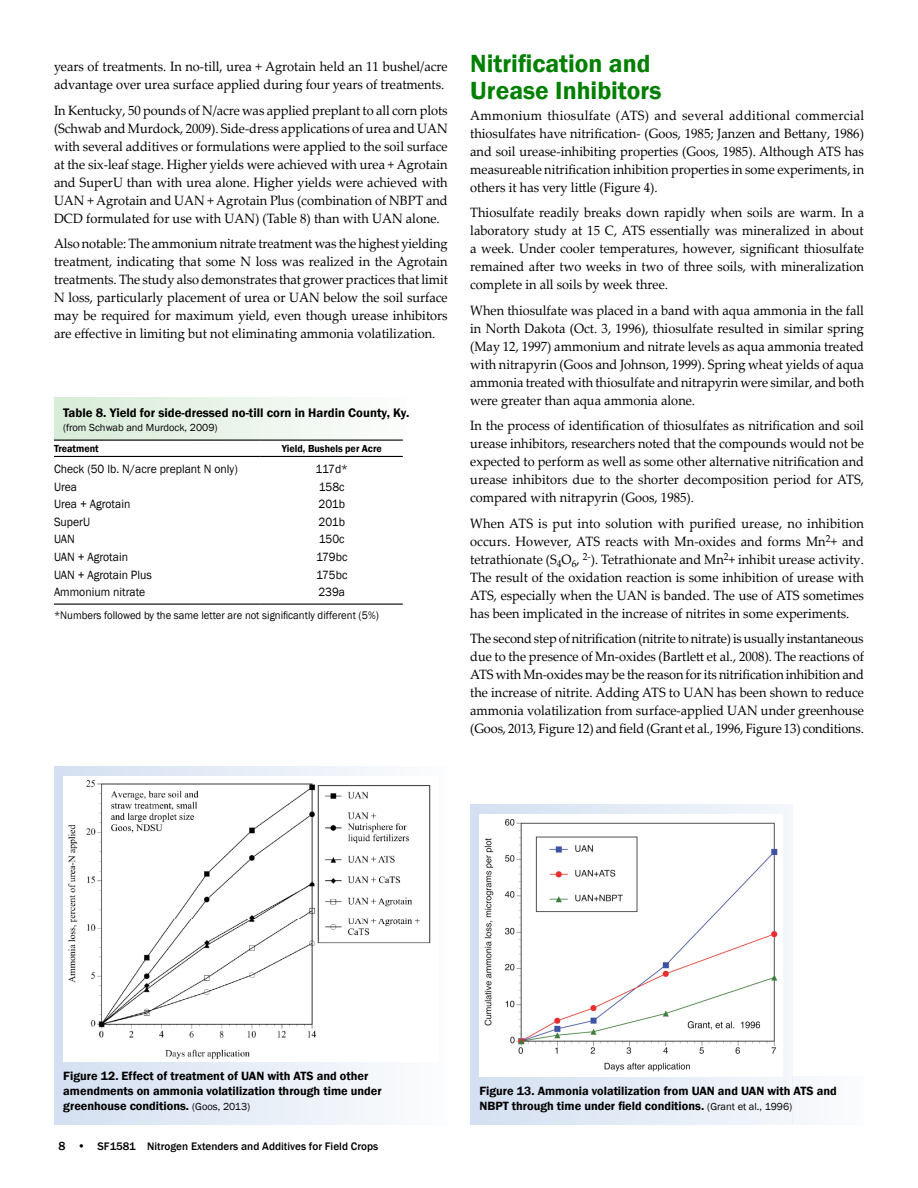
<style>
.page{position:relative;width:918px;height:1188px;background:#fff}
.page>*{position:absolute;margin:0;border:0;box-sizing:border-box;transform-origin:0 0}
.Subhead_1{font:600 25.5px/27px "Franklin Gothic";color:#008000}
._2017_Body_text{font:13.5px/18px "Palatino Linotype";color:#000;text-align:justify;scale:.95 1}
._2017_Table_name{font:600 12.75px "Franklin Gothic";color:#000}
.t1{font:600 12.3px/15px "Franklin Gothic";color:#000}
._2017_Table_text{font:12.3px "Franklin Gothic";color:#000;scale:.95 1}
._2017_Table_footnote{font:11.25px "Franklin Gothic";color:#000;scale:.95 1}
.t2{font:500 11.25px "Franklin Gothic";color:#000}
._2017_Table_headers{font:600 10.5px "Franklin Gothic";color:#000;scale:.95 1}
._2017_Table_name-2{font:10.5px "Franklin Gothic";color:#000}
.t3{font:9.9px "Times New Roman";color:#000}
.t4{font:700 9.3px "Times New Roman";color:#000}
.t5{font:700 9px "Times New Roman";color:#000}
.s1{font-weight:400;font-size:10.5px}
.s2{font-size:12px}
</style>
<div class="page">
<div style="left:54px;top:766px;width:394px;height:359px;background:linear-gradient(to right,#d4e0f1,#fcfdfe)"></div>
<div style="left:54px;top:397px;width:352px;height:43px;background:linear-gradient(to right,#d8ecd8,#fcfdfc)"></div>
<hr style="left:54px;top:440px;width:207px;height:1px;background:#000">
<hr style="left:261px;top:440px;width:142px;height:1px;background:#000">
<hr style="left:54px;top:456px;width:207px;height:1px;background:#000">
<hr style="left:261px;top:456px;width:142px;height:1px;background:#000">
<hr style="left:54px;top:604px;width:207px;height:1px;background:#000">
<hr style="left:261px;top:604px;width:142px;height:1px;background:#000">
<div style="left:63px;top:776px;width:375px;height:285px;background:#fff"></div>
<img style="left:68px;top:780px;width:363px;height:279px">
<div style="left:470px;top:805px;width:322px;height:320px;background:linear-gradient(to right,#d4e0f1,#f3f7fb)"></div>
<div style="left:793px;top:1077px;width:71px;height:48px;background:#f7f9fc"></div>
<div style="left:479px;top:814px;width:304px;height:263px;background:#fff"></div>
<img style="left:484px;top:818px;width:294px;height:254px">
<p class="_2017_Body_text" style="left:54px;top:57px;width:416px">years of treatments. In no-till, urea + Agrotain held an 11 bushel/acre advantage over urea surface applied during four years of treatments.</p>
<p class="_2017_Body_text" style="left:54px;top:101px;width:416px">In Kentucky, 50 pounds of N/acre was applied preplant to all corn plots (Schwab and Murdock, 2009). Side-dress applications of urea and UAN with several additives or formulations were applied to the soil surface at the six-leaf stage. Higher yields were achieved with urea + Agrotain and SuperU than with urea alone. Higher yields were achieved with UAN + Agrotain and UAN + Agrotain Plus (combination of NBPT and DCD formulated for use with UAN) (Table 8) than with UAN alone.</p>
<p class="_2017_Body_text" style="left:54px;top:234px;width:416px">Also notable: The ammonium nitrate treatment was the highest yielding treatment, indicating that some N loss was realized in the Agrotain treatments. The study also demonstrates that grower practices that limit N loss, particularly placement of urea or UAN below the soil surface may be required for maximum yield, even though urease inhibitors are effective in limiting but not eliminating ammonia volatilization.</p>
<p class="_2017_Table_name" style="left:63px;top:405px;width:348px">Table 8. Yield for side-dressed no-till corn in Hardin County, Ky.</p>
<p class="_2017_Table_name-2" style="left:63px;top:421px;width:156px">(from Schwab and Murdock, 2009)</p>
<p class="_2017_Table_headers" style="left:54px;top:442px;width:49px">Treatment</p>
<p class="_2017_Table_headers" style="left:282px;top:442px;width:107px">Yield, Bushels per Acre</p>
<p class="_2017_Table_text" style="left:54px;top:461px;width:195px">Check (50 lb. N/acre preplant N only)</p>
<p class="_2017_Table_text" style="left:315px;top:461px;width:36px">117d*</p>
<p class="_2017_Table_text" style="left:54px;top:479px;width:26px">Urea</p>
<p class="_2017_Table_text" style="left:319px;top:479px;width:29px">158c</p>
<p class="_2017_Table_text" style="left:54px;top:496px;width:82px">Urea + Agrotain</p>
<p class="_2017_Table_text" style="left:319px;top:496px;width:29px">201b</p>
<p class="_2017_Table_text" style="left:54px;top:514px;width:40px">SuperU</p>
<p class="_2017_Table_text" style="left:319px;top:514px;width:29px">201b</p>
<p class="_2017_Table_text" style="left:54px;top:532px;width:23px">UAN</p>
<p class="_2017_Table_text" style="left:319px;top:532px;width:29px">150c</p>
<p class="_2017_Table_text" style="left:54px;top:549px;width:79px">UAN + Agrotain</p>
<p class="_2017_Table_text" style="left:316px;top:549px;width:35px">179bc</p>
<p class="_2017_Table_text" style="left:54px;top:567px;width:105px">UAN + Agrotain Plus</p>
<p class="_2017_Table_text" style="left:316px;top:567px;width:35px">175bc</p>
<p class="_2017_Table_text" style="left:54px;top:585px;width:98px">Ammonium nitrate</p>
<p class="_2017_Table_text" style="left:318px;top:585px;width:30px">239a</p>
<p class="_2017_Table_footnote" style="left:54px;top:609px;width:343px">*Numbers followed by the same letter are not significantly different (5%)</p>
<p class="t3" style="left:66px;top:607px;width:360px">especially when the UAN is banded. The use of ATS sometimes has been implicated in the</p>
<p class="Subhead_1" style="left:470px;top:50px;width:193px">Nitrification and<br>Urease Inhibitors</p>
<p class="_2017_Body_text" style="left:470px;top:106px;width:416px">Ammonium thiosulfate (ATS) and several additional commercial thiosulfates have nitrification- (Goos, 1985; Janzen and Bettany, 1986) and soil urease-inhibiting properties (Goos, 1985). Although ATS has measureable nitrification inhibition properties in some experiments, in others it has very little (Figure 4).</p>
<p class="_2017_Body_text" style="left:470px;top:203px;width:416px">Thiosulfate readily breaks down rapidly when soils are warm. In a laboratory study at 15 C, ATS essentially was mineralized in about a week. Under cooler temperatures, however, significant thiosulfate remained after two weeks in two of three soils, with mineralization complete in all soils by week three.</p>
<p class="_2017_Body_text" style="left:470px;top:301px;width:416px">When thiosulfate was placed in a band with aqua ammonia in the fall in North Dakota (Oct. 3, 1996), thiosulfate resulted in similar spring (May 12, 1997) ammonium and nitrate levels as aqua ammonia treated with nitrapyrin (Goos and Johnson, 1999). Spring wheat yields of aqua ammonia treated with thiosulfate and nitrapyrin were similar, and both were greater than aqua ammonia alone.</p>
<p class="_2017_Body_text" style="left:470px;top:416px;width:416px">In the process of identification of thiosulfates as nitrification and soil urease inhibitors, researchers noted that the compounds would not be expected to perform as well as some other alternative nitrification and urease inhibitors due to the shorter decomposition period for ATS, compared with nitrapyrin (Goos, 1985).</p>
<p class="_2017_Body_text" style="left:470px;top:514px;width:416px">When ATS is put into solution with purified urease, no inhibition occurs. However, ATS reacts with Mn-oxides and forms Mn<sup>2</sup>+ and tetrathionate (S<sub>4</sub>O<sub>6</sub>, <sup>2-</sup>). Tetrathionate and Mn<sup>2</sup>+ inhibit urease activity.<br>The result of the oxidation reaction is some inhibition of urease with ATS, especially when the UAN is banded. The use of ATS sometimes has been implicated in the increase of nitrites in some experiments.</p>
<p class="_2017_Body_text" style="left:470px;top:629px;width:416px">The second step of nitrification (nitrite to nitrate) is usually instantaneous due to the presence of Mn-oxides (Bartlett et al., 2008). The reactions of ATS with Mn-oxides may be the reason for its nitrification inhibition and the increase of nitrite. Adding ATS to UAN has been shown to reduce ammonia volatilization from surface-applied UAN under greenhouse (Goos, 2013, Figure 12) and field (Grant et al., 1996, Figure 13) conditions.</p>
<p class="t1" style="left:63px;top:1069px;width:307px">Figure 12. Effect of treatment of UAN with ATS and other</p>
<p class="t5" style="left:66px;top:1070px;width:217px">through time under greenhouse conditions (Goos, 2013).</p>
<p class="t1" style="left:63px;top:1084px;width:320px">amendments on ammonia volatilization through time under greenhouse conditions. <span class="s1">(Goos, 2013)</span></p>
<p class="t2" style="left:58px;top:1139px;width:321px"><span class="s2">8 •</span> SF1581 Nitrogen Extenders and Additives for Field Crops</p>
<p class="t1" style="left:479px;top:1083px;width:359px">Figure 13. Ammonia volatilization from UAN and UAN with ATS and<br>NBPT through time under field conditions. <span class="s1">(Grant et al., 1996)</span></p>
<p class="t4" style="left:484px;top:1104px;width:146px">field conditions. (Grant et al., 1996).</p>
</div>
